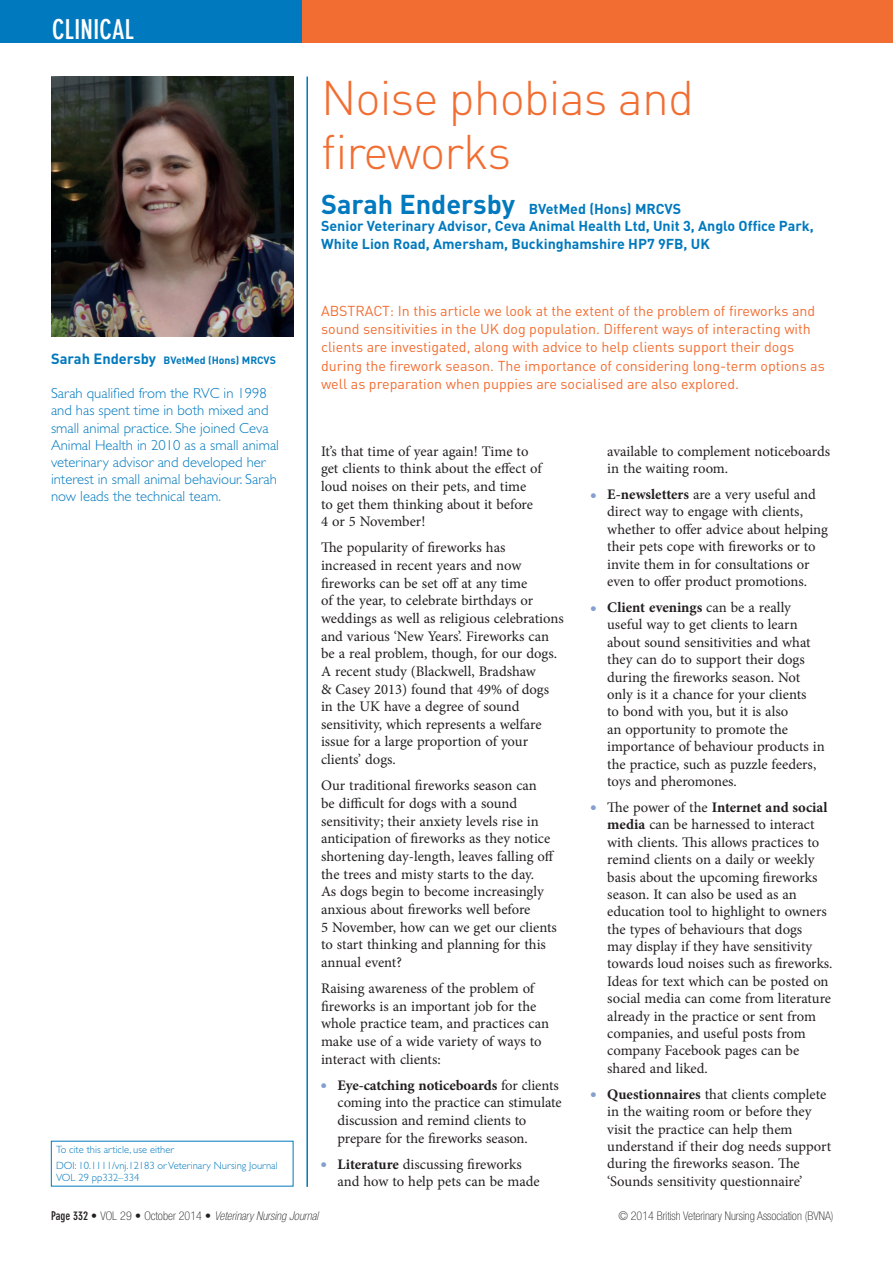
<style>
.page{position:relative;width:893px;height:1263px;background:#fff}
.page>*{position:absolute;margin:0;border:0;box-sizing:border-box;transform-origin:0 0}
.t1{font:300 48px/54.2px "DIN";letter-spacing:-.02em;color:#f26d31}
.t2{font:700 condensed 27px "DIN Neuzeit Grotesk Std";color:#fff}
.t3{font:14.7px/17.4px "Minion Pro";letter-spacing:-.005em;color:#231f20}
.t4{font:300 14.7px/17.2px "Gill Sans Std";color:#0079be}
.t5{font:14.25px/18.1px "DIN";color:#f26d31}
.t6{font:700 14.25px/17.4px "DIN";color:#0079be}
.t7{font:italic 100 condensed 12px "Helvetica Neue LT Std";color:#231f20}
.t8{font:100 condensed 12px "Helvetica Neue LT Std";color:#231f20}
.t9{font:300 10.5px/15.6px "Gill Sans Std";color:#0079be}
.t10{font:700 10.5px "DIN";color:#0079be}
.s1{font-size:14.7px}
.s2{font-size:27px}
.s3{color:#859fcf}
.s4{font-weight:700}
.s5{font-family:"DIN Neuzeit Grotesk Std";font-weight:700;font-style:normal}
.s6{font-family:"Univers LT Std";font-weight:300;font-style:normal}
.s7{font-style:normal}
</style>
<div class="page">
<div style="left:296px;top:0;width:597px;height:43px;background:#f26d31"></div>
<div style="left:0;top:0;width:302px;height:43px;background:#0079be"></div>
<hr style="left:306px;top:77px;width:2px;height:1110px;background:#0079be">
<img style="left:51px;top:77px;width:242px;height:259px">
<h2 class="t2" style="left:52px;top:13px;width:83px">CLINICAL</h2>
<p class="t10" style="left:51px;top:353px;width:226px"><span class="s1">Sarah Endersby</span> BVetMed (Hons) MRCVS</p>
<p class="t4" style="left:51px;top:385px;width:229px">Sarah qualified from the RVC in 1998 and has spent time in both mixed and small animal practice. She joined Ceva Animal Health in 2010 as a small animal veterinary advisor and developed her interest in small animal behaviour. Sarah now leads the technical team.</p>
<p class="t9" style="left:56px;top:1142px;width:223px">To cite this article, use either<br>DOI: 10.1111/vnj.12183 or Veterinary Nursing Journal</p>
<p class="t9" style="left:56px;top:1170px;width:85px">VOL 29 pp332–334</p>
<h1 class="t1" style="left:321px;top:70px;width:374px">Noise phobias and fireworks</h1>
<p class="t6" style="left:321px;top:199px;width:494px"><span class="s2">Sarah Endersby</span> BVetMed (Hons) MRCVS<br>Senior Veterinary Advisor, Ceva Animal Health Ltd, Unit 3, Anglo Office Park,<br>White Lion Road, Amersham, Buckinghamshire HP7 9FB, UK</p>
<p class="t5" style="left:321px;top:302px;width:505px">ABSTRACT: In this article we look at the extent of the problem of fireworks and sound sensitivities in the UK dog population. Different ways of interacting with clients are investigated, along with advice to help clients support their dogs during the firework season. The importance of considering long-term options as well as preparation when puppies are socialised are also explored.</p>
<p class="t3" style="left:321px;top:442px;width:222px">It’s that time of year again! Time to get clients to think about the effect of loud noises on their pets, and time to get them thinking about it before<br>4 or 5 November!</p>
<p class="t3" style="left:321px;top:539px;width:244px">The popularity of fireworks has increased in recent years and now fireworks can be set off at any time<br>of the year, to celebrate birthdays or weddings as well as religious celebrations and various ‘New Years’. Fireworks can be a real problem, though, for our dogs.<br>A recent study (Blackwell, Bradshaw<br>&amp; Casey 2013) found that 49% of dogs in the UK have a degree of sound sensitivity, which represents a welfare issue for a large proportion of your clients’ dogs.</p>
<p class="t3" style="left:321px;top:777px;width:237px">Our traditional fireworks season can<br>be difficult for dogs with a sound sensitivity; their anxiety levels rise in anticipation of fireworks as they notice shortening day-length, leaves falling off the trees and misty starts to the day.<br>As dogs begin to become increasingly anxious about fireworks well before<br>5 November, how can we get our clients to start thinking and planning for this annual event?</p>
<p class="t3" style="left:321px;top:979px;width:230px">Raising awareness of the problem of fireworks is an important job for the whole practice team, and practices can make use of a wide variety of ways to interact with clients:</p>
<p class="t3" style="left:338px;top:1076px;width:226px;text-indent:-17px"><span class="s3">●</span> <span class="s4">Eye-catching noticeboards</span> for clients coming into the practice can stimulate discussion and remind clients to prepare for the fireworks season.</p>
<p class="t3" style="left:338px;top:1155px;width:204px;text-indent:-16px"><span class="s3">●</span> <span class="s4">Literature</span> discussing fireworks and how to help pets can be made</p>
<p class="t3" style="left:607px;top:442px;width:224px">available to complement noticeboards in the waiting room.</p>
<p class="t3" style="left:607px;top:486px;width:222px;text-indent:-17px"><span class="s3">●</span> <span class="s4">E-newsletters</span> are a very useful and direct way to engage with clients, whether to offer advice about helping their pets cope with fireworks or to invite them in for consultations or even to offer product promotions.</p>
<p class="t3" style="left:607px;top:599px;width:219px;text-indent:-17px"><span class="s3">●</span> <span class="s4">Client evenings</span> can be a really useful way to get clients to learn about sound sensitivities and what they can do to support their dogs during the fireworks season. Not only is it a chance for your clients<br>to bond with you, but it is also<br>an opportunity to promote the importance of behaviour products in the practice, such as puzzle feeders, toys and pheromones.</p>
<p class="t3" style="left:607px;top:799px;width:227px;text-indent:-17px"><span class="s3">●</span> The power of the <span class="s4">Internet and social media</span> can be harnessed to interact with clients. This allows practices to remind clients on a daily or weekly basis about the upcoming fireworks season. It can also be used as an education tool to highlight to owners the types of behaviours that dogs<br>may display if they have sensitivity towards loud noises such as fireworks.<br>Ideas for text which can be posted on social media can come from literature already in the practice or sent from companies, and useful posts from company Facebook pages can be shared and liked.</p>
<p class="t3" style="left:607px;top:1085px;width:225px;text-indent:-17px"><span class="s3">●</span> <span class="s4">Questionnaires</span> that clients complete in the waiting room or before they visit the practice can help them understand if their dog needs support during the fireworks season. The ‘Sounds sensitivity questionnaire’</p>
<p class="t7" style="left:51px;top:1209px;width:269px"><span class="s5">Page 332</span> <span class="s6">•</span> <span class="s7">VOL 29</span> <span class="s6">•</span> <span class="s7">October 2014</span> <span class="s6">•</span> Veterinary Nursing Journal</p>
<p class="t8" style="left:618px;top:1209px;width:217px">© 2014 British Veterinary Nursing Association (BVNA)</p>
</div>
